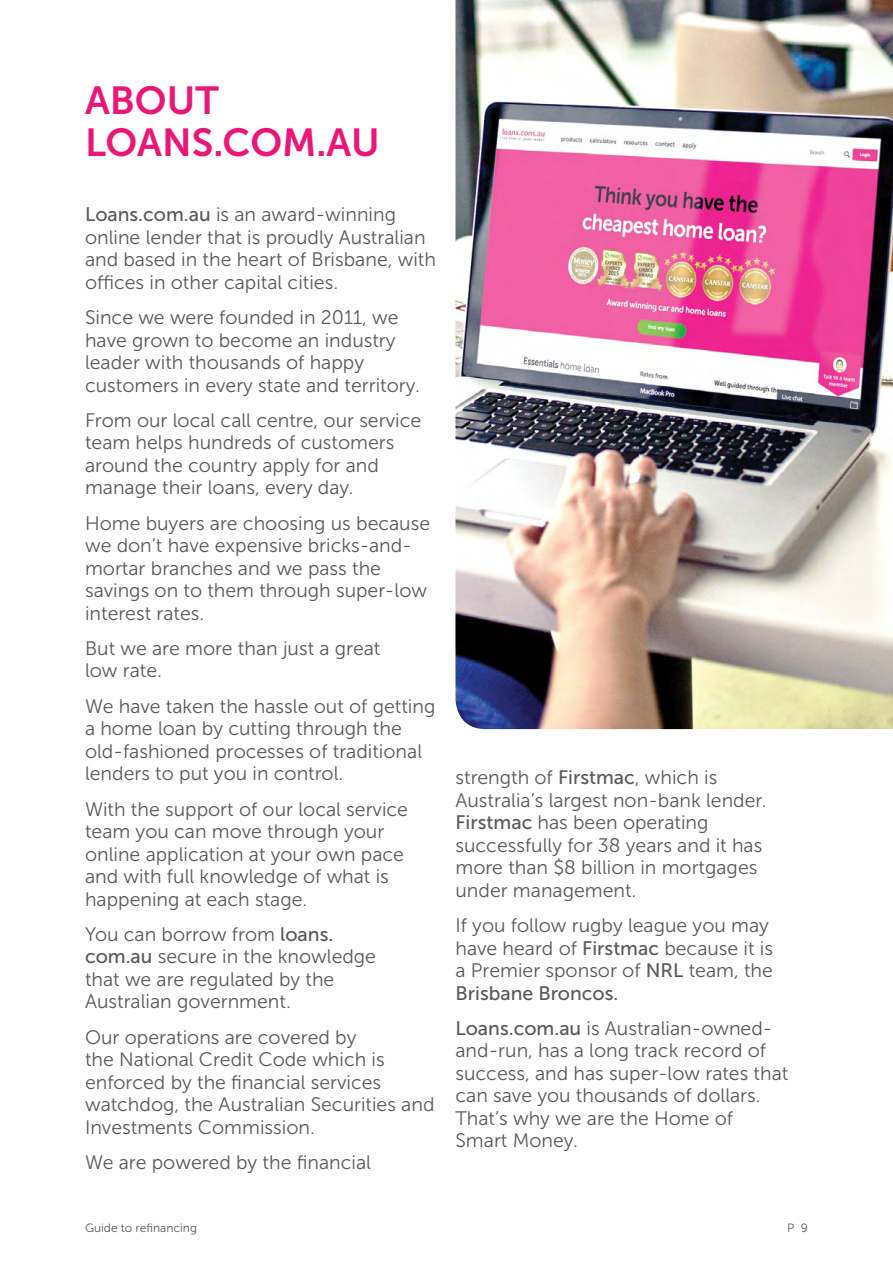
<style>
.page{position:relative;width:893px;height:1263px;background:#fff}
.page>*{position:absolute;margin:0;border:0;box-sizing:border-box;transform-origin:0 0}
.t1{font:39px/42px "Museo Sans 700";color:#ea1777}
.t2{font:19.5px/22.5px "Museo Sans 300";color:#58595b}
.t3{font:19.5px "Museo Sans 500";color:#58595b}
.t4{font:12px "Museo Sans 300";color:#58595b}
.s1{font-family:"Museo Sans 500"}
</style>
<div class="page">
<img style="left:455px;top:0;width:438px;height:729px">
<h1 class="t1" style="left:85px;top:80px;width:296px">ABOUT<br>LOANS.COM.AU</h1>
<p class="t2" style="left:85px;top:203px;width:352px"><span class="s1">Loans.com.au</span> is an award-winning online lender that is proudly Australian and based in the heart of Brisbane, with offices in other capital cities.</p>
<p class="t2" style="left:85px;top:306px;width:336px">Since we were founded in 2011, we have grown to become an industry leader with thousands of happy customers in every state and territory.</p>
<p class="t2" style="left:85px;top:409px;width:338px">From our local call centre, our service team helps hundreds of customers around the country apply for and manage their loans, every day.</p>
<p class="t2" style="left:85px;top:512px;width:347px">Home buyers are choosing us because we don’t have expensive bricks-and&shy;mortar branches and we pass the savings on to them through super-low interest rates.</p>
<p class="t2" style="left:85px;top:637px;width:297px">But we are more than just a great low rate.</p>
<p class="t2" style="left:85px;top:695px;width:352px">We have taken the hassle out of getting a home loan by cutting through the old-fashioned processes of traditional lenders to put you in control.</p>
<p class="t2" style="left:85px;top:798px;width:325px">With the support of our local service team you can move through your online application at your own pace and with full knowledge of what is happening at each stage.</p>
<p class="t2" style="left:85px;top:923px;width:293px">You can borrow from <span class="s1">loans. com.au</span> secure in the knowledge that we are regulated by the<br>Australian government.</p>
<p class="t2" style="left:85px;top:1026px;width:351px">Our operations are covered by<br>the National Credit Code which is enforced by the financial services watchdog, the Australian Securities and Investments Commission.</p>
<p class="t2" style="left:85px;top:1151px;width:287px">We are powered by the financial</p>
<p class="t2" style="left:455px;top:766px;width:313px">strength of <span class="s1">Firstmac</span>, which is<br>Australia’s largest non-bank lender.<br><span class="s1">Firstmac</span> has been operating successfully for 38 years and it has more than $8 billion in mortgages under management.</p>
<p class="t2" style="left:455px;top:914px;width:319px">If you follow rugby league you may have heard of <span class="s1">Firstmac</span> because it is a Premier sponsor of <span class="s1">NRL</span> team, the</p>
<p class="t3" style="left:455px;top:982px;width:164px">Brisbane Broncos.</p>
<p class="t2" style="left:455px;top:1017px;width:334px"><span class="s1">Loans.com.au</span> is Australian-owned&shy;and-run, has a long track record of success, and has super-low rates that can save you thousands of dollars.<br>That’s why we are the Home of<br>Smart Money.</p>
<p class="t4" style="left:85px;top:1221px;width:113px">Guide to refinancing</p>
<p class="t4" style="left:787px;top:1221px;width:22px">P 9</p>
</div>
